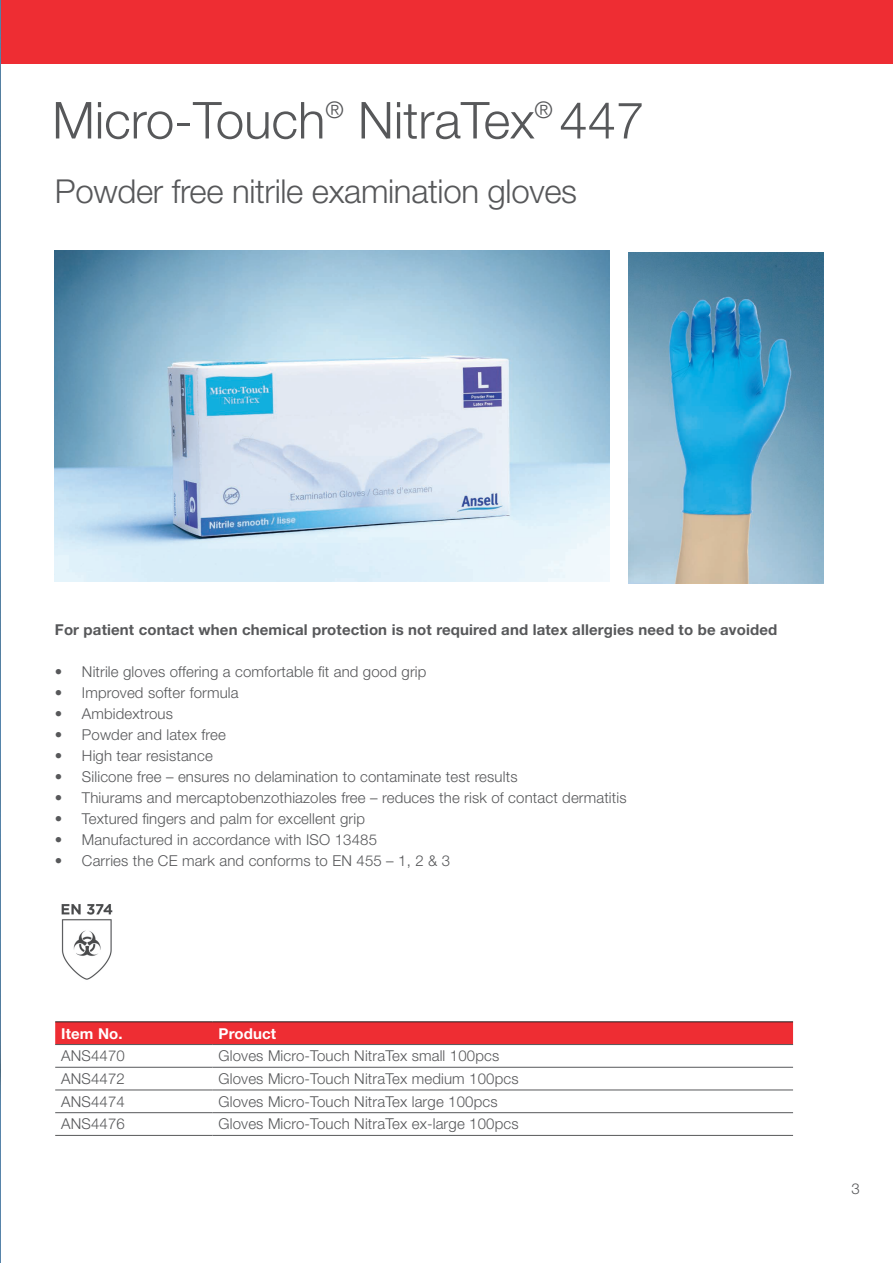
<style>
.page{position:relative;width:893px;height:1263px;background:#fff}
.page>*{position:absolute;margin:0;border:0;box-sizing:border-box;transform-origin:0 0}
.t1{font:300 51px "Helvetica Neue LT Std";color:#57585a}
.t2{font:300 33px "Helvetica Neue LT Std";letter-spacing:-.01em;color:#57585a}
.t3{font:300 15px "Helvetica Neue LT Std";letter-spacing:.01em;color:#57585a}
.t4{font:700 15px "Helvetica Neue LT Std";letter-spacing:.01em;color:#57585a}
.t5{font:700 15px "Helvetica Neue LT Std";letter-spacing:.01em;color:#fff}
</style>
<div class="page">
<img style="left:0;top:0;width:1px;height:1263px">
<div style="left:55px;top:1022px;width:738px;height:22px;background:#ee2d33"></div>
<hr style="left:55px;top:1021px;width:158px;height:1px;background:#231f20">
<hr style="left:213px;top:1021px;width:580px;height:1px;background:#231f20">
<hr style="left:55px;top:1044px;width:158px;height:1px;background:#57585a">
<hr style="left:213px;top:1044px;width:580px;height:1px;background:#57585a">
<hr style="left:55px;top:1067px;width:158px;height:1px;background:#57585a">
<hr style="left:213px;top:1067px;width:580px;height:1px;background:#57585a">
<hr style="left:55px;top:1090px;width:158px;height:1px;background:#57585a">
<hr style="left:213px;top:1090px;width:580px;height:1px;background:#57585a">
<hr style="left:55px;top:1112px;width:158px;height:1px;background:#57585a">
<hr style="left:213px;top:1112px;width:580px;height:1px;background:#57585a">
<hr style="left:55px;top:1135px;width:158px;height:1px;background:#57585a">
<hr style="left:213px;top:1135px;width:580px;height:1px;background:#57585a">
<img style="left:54px;top:250px;width:555px;height:332px">
<img style="left:628px;top:252px;width:195px;height:332px">
<div style="left:1px;top:0;width:892px;height:64px;background:#ee2d33"></div>
<img style="left:61px;top:904px;width:52px;height:76px">
<h1 class="t1" style="left:52px;top:89px;width:594px">Micro-Touch<sup>®</sup> NitraTex<sup>®</sup> 447</h1>
<h2 class="t2" style="left:55px;top:171px;width:524px">Powder free nitrile examination gloves</h2>
<p class="t4" style="left:55px;top:620px;width:724px">For patient contact when chemical protection is not required and latex allergies need to be avoided</p>
<p class="t3" style="left:55px;top:662px;width:373px">• Nitrile gloves offering a comfortable fit and good grip</p>
<p class="t3" style="left:55px;top:683px;width:185px">• Improved softer formula</p>
<p class="t3" style="left:55px;top:704px;width:120px">• Ambidextrous</p>
<p class="t3" style="left:55px;top:725px;width:172px">• Powder and latex free</p>
<p class="t3" style="left:55px;top:746px;width:159px">• High tear resistance</p>
<p class="t3" style="left:55px;top:767px;width:464px">• Silicone free – ensures no delamination to contaminate test results</p>
<p class="t3" style="left:55px;top:788px;width:573px">• Thiurams and mercaptobenzothiazoles free – reduces the risk of contact dermatitis</p>
<p class="t3" style="left:55px;top:809px;width:312px">• Textured fingers and palm for excellent grip</p>
<p class="t3" style="left:55px;top:830px;width:324px">• Manufactured in accordance with ISO 13485</p>
<p class="t3" style="left:55px;top:851px;width:397px">• Carries the CE mark and conforms to EN 455 – 1, 2 &amp; 3</p>
<p class="t5" style="left:61px;top:1024px;width:63px">Item No.</p>
<p class="t5" style="left:219px;top:1024px;width:59px">Product</p>
<p class="t3" style="left:61px;top:1047px;width:65px">ANS4470</p>
<p class="t3" style="left:219px;top:1047px;width:282px">Gloves Micro-Touch NitraTex small 100pcs</p>
<p class="t3" style="left:61px;top:1069px;width:65px">ANS4472</p>
<p class="t3" style="left:219px;top:1069px;width:301px">Gloves Micro-Touch NitraTex medium 100pcs</p>
<p class="t3" style="left:61px;top:1092px;width:65px">ANS4474</p>
<p class="t3" style="left:219px;top:1092px;width:281px">Gloves Micro-Touch NitraTex large 100pcs</p>
<p class="t3" style="left:61px;top:1115px;width:65px">ANS4476</p>
<p class="t3" style="left:219px;top:1115px;width:302px">Gloves Micro-Touch NitraTex ex-large 100pcs</p>
<p class="t3" style="left:851px;top:1179px;width:10px">3</p>
</div>
